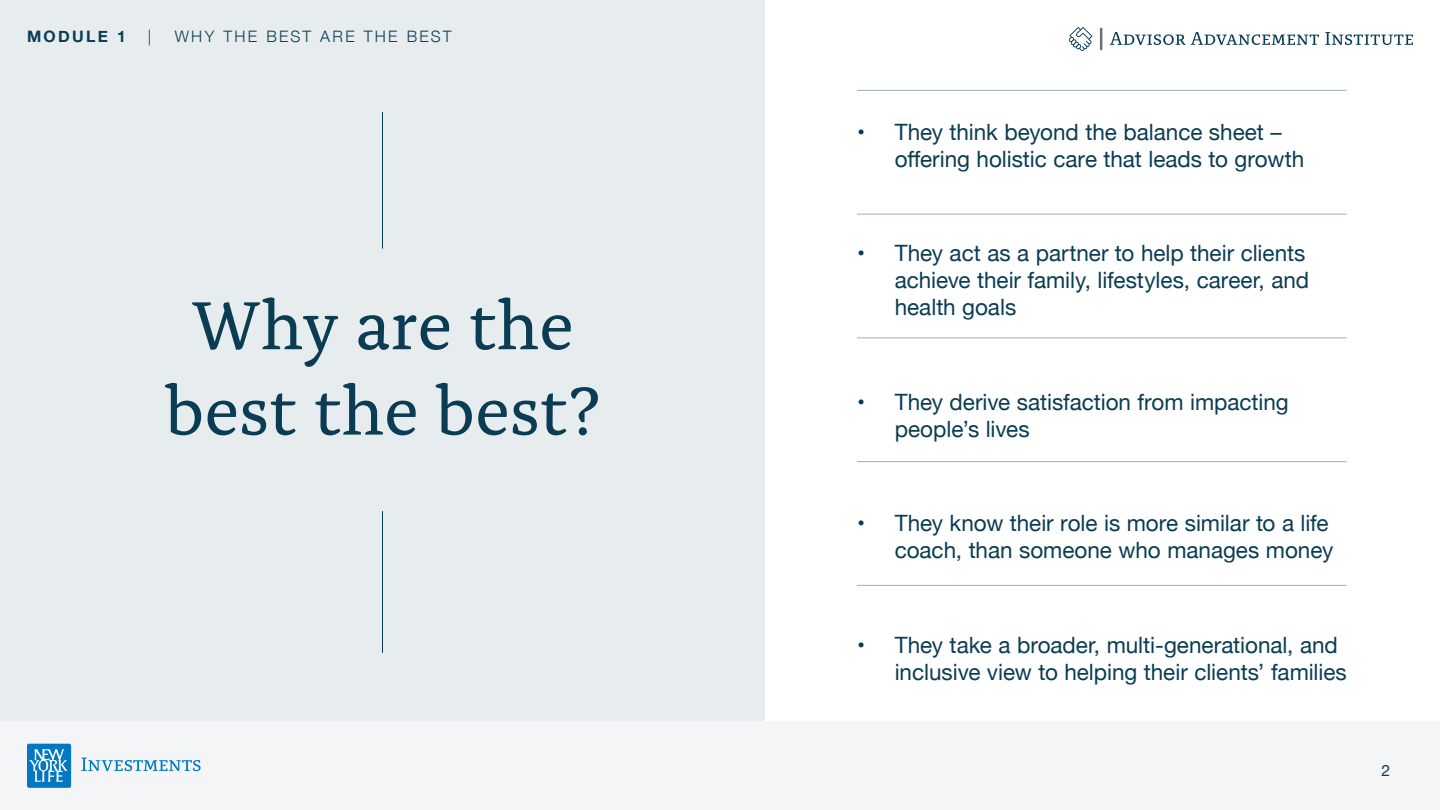
<style>
.page{position:relative;width:1440px;height:810px;background:#fff}
.page>*{position:absolute;margin:0;border:0;box-sizing:border-box;transform-origin:0 0}
.t1{font:71.18px/85.4px "Alda OTCEV";color:#0a3c53;text-align:center}
.t2{font:22.5px/27px "Helvetica Neue";letter-spacing:-.005em;color:#0a3c53}
.t3{font:300 15.75px "Helvetica Neue";letter-spacing:.145em;color:#0a3c53}
.t4{font:700 15.75px "Helvetica Neue";letter-spacing:.15em;color:#0a3c53}
.t5{font:15.75px "Helvetica Neue";color:#0a3c53}
</style>
<div class="page">
<div style="left:0;top:722px;width:1440px;height:88px;background:#f3f5f6"></div>
<svg style="left:27px;top:744px;width:174px;height:44px"></svg>
<div style="left:0;top:0;width:765px;height:721px;background:#e7ecee"></div>
<svg style="left:1110px;top:32px;width:75px;height:13px"></svg>
<svg style="left:1191px;top:32px;width:128px;height:13px"></svg>
<svg style="left:1325px;top:32px;width:88px;height:13px"></svg>
<hr style="left:1100px;top:28px;width:2px;height:22px;background:#6e6e70">
<svg style="left:1069px;top:27px;width:23px;height:24px"></svg>
<hr style="left:857px;top:214px;width:490px;height:1px;background:#9db1ba">
<hr style="left:857px;top:338px;width:490px;height:1px;background:#9db1ba">
<hr style="left:857px;top:461px;width:490px;height:1px;background:#9db1ba">
<hr style="left:857px;top:585px;width:490px;height:1px;background:#9db1ba">
<hr style="left:857px;top:90px;width:490px;height:1px;background:#9db1ba">
<hr style="left:382px;top:112px;width:1px;height:137px;background:#0a3c53">
<hr style="left:382px;top:511px;width:1px;height:142px;background:#0a3c53">
<p class="t4" style="left:27px;top:24px;width:100px">MODULE 1</p>
<p class="t3" style="left:148px;top:24px;width:5px">|</p>
<p class="t3" style="left:175px;top:24px;width:278px">WHY THE BEST ARE THE BEST</p>
<h1 class="t1" style="left:165px;top:277px;width:436px">Why are the best the best?</h1>
<p class="t2" style="left:895px;top:120px;width:411px;text-indent:-38px">• They think beyond the balance sheet – offering holistic care that leads to growth</p>
<p class="t2" style="left:895px;top:241px;width:416px;text-indent:-38px">• They act as a partner to help their clients achieve their family, lifestyles, career, and health goals</p>
<p class="t2" style="left:895px;top:390px;width:396px;text-indent:-38px">• They derive satisfaction from impacting people’s lives</p>
<p class="t2" style="left:857px;top:511px;width:478px;text-align:right">• They know their role is more similar to a life coach, than someone who manages money</p>
<p class="t2" style="left:895px;top:633px;width:454px;text-indent:-38px">• They take a broader, multi-generational, and inclusive view to helping their clients’ families</p>
<p class="t5" style="left:1382px;top:759px;width:10px">2</p>
</div>
